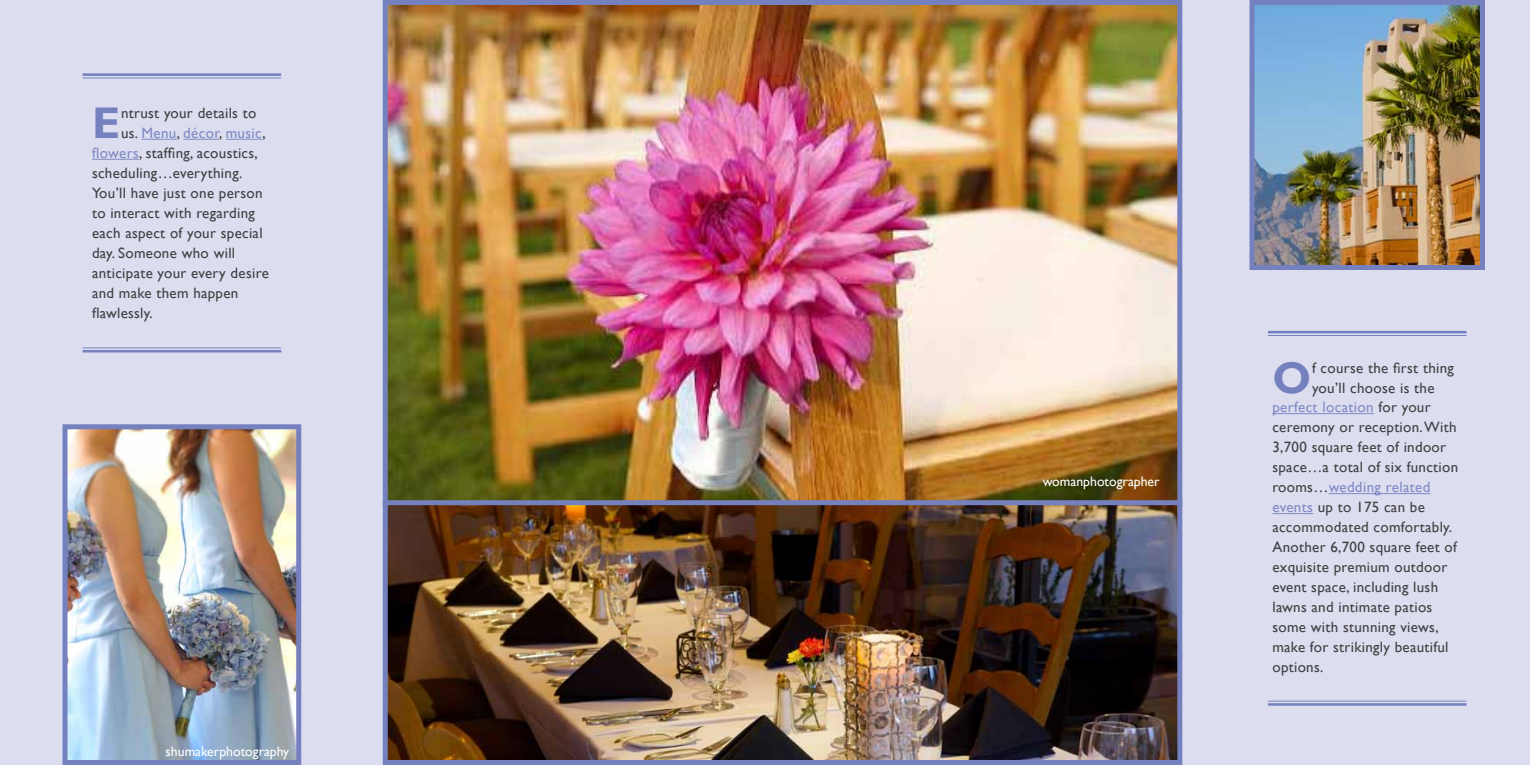
<style>
.page{position:relative;width:1530px;height:765px;background:#dcdef0}
.page>*{position:absolute;margin:0;border:0;box-sizing:border-box;transform-origin:0 0}
.t1{font:700 44.38px "Gill Sans";color:#7581bf}
.t2{font:15px "Gill Sans";letter-spacing:.02em;color:#414042}
.t3{font:15px "Gill Sans";letter-spacing:.025em;color:#808ac4}
.t4{font:13.75px "Gill Sans";color:#fff}
.s1{color:#414042}
.s2{color:#808ac4}
</style>
<div class="page">
<img style="left:1256px;top:6px;width:223px;height:258px">
<div style="left:1250px;top:0;width:235px;height:270px;border:5px solid #7581bf"></div>
<img style="left:389px;top:6px;width:787px;height:494px">
<div style="left:383px;top:0;width:799px;height:507px;border:5px solid #7581bf"></div>
<img style="left:389px;top:506px;width:787px;height:253px">
<div style="left:383px;top:500px;width:799px;height:265px;border:5px solid #7581bf"></div>
<img style="left:68px;top:430px;width:227px;height:329px">
<div style="left:62px;top:424px;width:239px;height:341px;border:5px solid #7581bf"></div>
<hr style="left:141px;top:139px;width:36px;height:1px;background:#808ac4">
<hr style="left:183px;top:139px;width:36px;height:1px;background:#808ac4">
<hr style="left:226px;top:139px;width:37px;height:1px;background:#808ac4">
<hr style="left:92px;top:159px;width:47px;height:1px;background:#808ac4">
<hr style="left:83px;top:348px;width:198px;height:1px;background:#7581bf">
<hr style="left:83px;top:350px;width:198px;height:2px;background:#7581bf">
<hr style="left:83px;top:73px;width:198px;height:3px;background:#7581bf">
<hr style="left:83px;top:78px;width:198px;height:1px;background:#7581bf">
<hr style="left:1272px;top:413px;width:102px;height:1px;background:#808ac4">
<hr style="left:1329px;top:493px;width:101px;height:1px;background:#808ac4">
<hr style="left:1272px;top:513px;width:41px;height:1px;background:#808ac4">
<hr style="left:1268px;top:701px;width:199px;height:1px;background:#7581bf">
<hr style="left:1268px;top:703px;width:199px;height:3px;background:#7581bf">
<hr style="left:1268px;top:331px;width:199px;height:2px;background:#7581bf">
<hr style="left:1268px;top:335px;width:199px;height:1px;background:#7581bf">
<h1 class="t1" style="left:92px;top:96px;width:30px">E</h1>
<p class="t2" style="left:121px;top:104px;width:137px">ntrust your details to</p>
<p class="t3" style="left:121px;top:124px;width:146px"><span class="s1">us.</span> Menu<span class="s1">,</span> décor<span class="s1">,</span> music<span class="s1">,</span></p>
<p class="t2" style="left:92px;top:144px;width:167px"><span class="s2">flowers</span>, staffing, acoustics,</p>
<p class="t2" style="left:92px;top:164px;width:152px">scheduling…everything.</p>
<p class="t2" style="left:92px;top:184px;width:172px">You’ll have just one person</p>
<p class="t2" style="left:92px;top:204px;width:164px">to interact with regarding</p>
<p class="t2" style="left:92px;top:224px;width:172px">each aspect of your special</p>
<p class="t2" style="left:92px;top:244px;width:145px">day. Someone who will</p>
<p class="t2" style="left:92px;top:264px;width:178px">anticipate your every desire</p>
<p class="t2" style="left:92px;top:284px;width:148px">and make them happen</p>
<p class="t2" style="left:92px;top:304px;width:62px">flawlessly.</p>
<p class="t4" style="left:166px;top:743px;width:125px">shumakerphotography</p>
<p class="t4" style="left:1043px;top:473px;width:118px">womanphotographer</p>
<h1 class="t1" style="left:1272px;top:351px;width:40px">O</h1>
<p class="t2" style="left:1312px;top:359px;width:143px">f course the first thing</p>
<p class="t2" style="left:1312px;top:379px;width:124px">you’ll choose is the</p>
<p class="t3" style="left:1272px;top:399px;width:160px">perfect location <span class="s1">for your</span></p>
<p class="t2" style="left:1272px;top:419px;width:186px">ceremony or reception. With</p>
<p class="t2" style="left:1272px;top:439px;width:175px">3,700 square feet of indoor</p>
<p class="t2" style="left:1272px;top:459px;width:187px">space…a total of six function</p>
<p class="t3" style="left:1272px;top:479px;width:160px"><span class="s1">rooms…</span>wedding related</p>
<p class="t2" style="left:1272px;top:499px;width:154px"><span class="s2">events</span> up to 175 can be</p>
<p class="t2" style="left:1272px;top:519px;width:181px">accommodated comfortably.</p>
<p class="t2" style="left:1272px;top:539px;width:186px">Another 6,700 square feet of</p>
<p class="t2" style="left:1272px;top:559px;width:176px">exquisite premium outdoor</p>
<p class="t2" style="left:1272px;top:579px;width:167px">event space, including lush</p>
<p class="t2" style="left:1272px;top:599px;width:161px">lawns and intimate patios</p>
<p class="t2" style="left:1272px;top:619px;width:168px">some with stunning views,</p>
<p class="t2" style="left:1272px;top:639px;width:178px">make for strikingly beautiful</p>
<p class="t2" style="left:1272px;top:659px;width:53px">options.</p>
</div>
